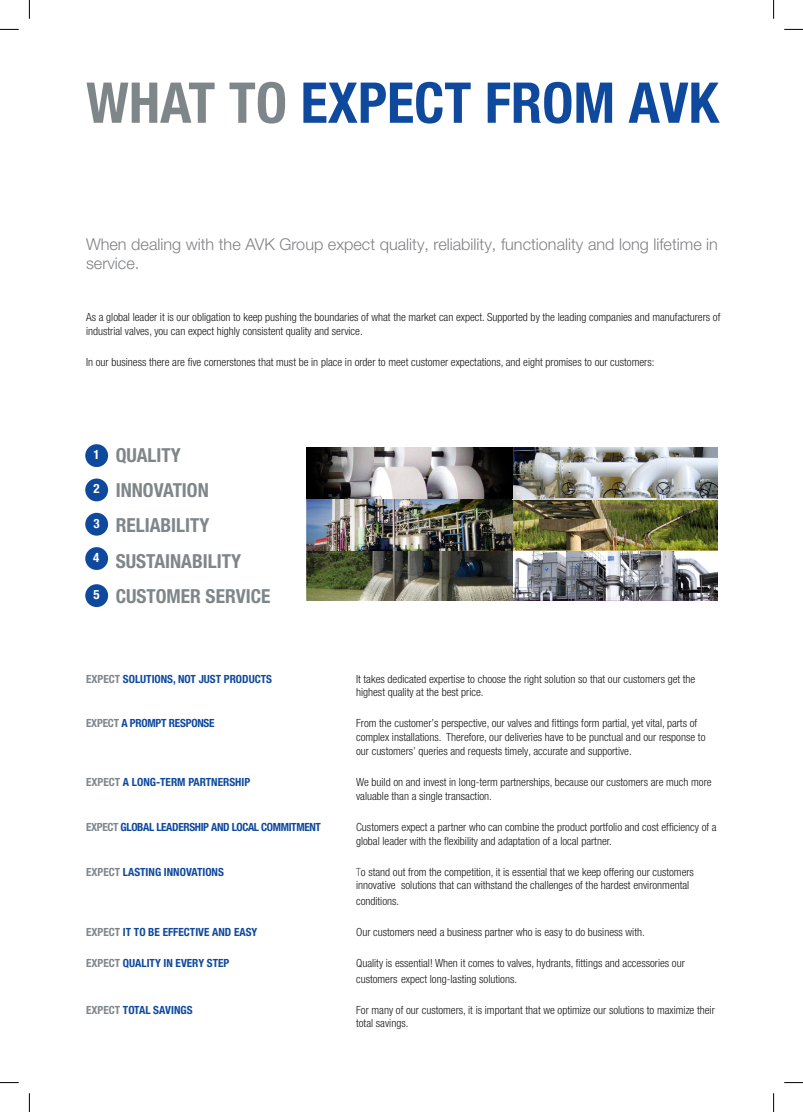
<style>
.page{position:relative;width:803px;height:1112px;background:#fff}
.page>*{position:absolute;margin:0;border:0;box-sizing:border-box;transform-origin:0 0}
.t1{font:700 condensed 56.25px "Helvetica Neue LT Pro";color:#0f499d}
.t2{font:700 condensed 19.38px/35.1px "Helvetica Neue LT Pro";color:#7f868a}
.t3{font:300 16.25px/18.8px "Helvetica Neue LT Pro";color:#808285}
.t4{font:700 condensed 12.88px "Helvetica Neue LT Com";color:#fff}
.t5{font:300 condensed 11.25px/13.8px "Helvetica Neue LT Pro";color:#171a18}
.t6{font:700 condensed 11.25px "Helvetica Neue LT Pro";color:#0f499d}
.t7{font:700 condensed 11.25px "Helvetica Neue LT Pro";letter-spacing:-.03em;color:#0f499d}
.t8{font:700 condensed 11.25px "Helvetica Neue LT Pro";letter-spacing:-.02em;color:#0f499d}
.s1{color:#7f868a}
.s2{font-weight:100}
</style>
<div class="page">
<div style="left:85px;top:444px;width:23px;height:23px;background:#0f499d;border-radius:50%"></div>
<div style="left:85px;top:478px;width:23px;height:23px;background:#0f499d;border-radius:50%"></div>
<div style="left:85px;top:512px;width:23px;height:23px;background:#0f499d;border-radius:50%"></div>
<div style="left:85px;top:547px;width:23px;height:23px;background:#0f499d;border-radius:50%"></div>
<div style="left:85px;top:584px;width:23px;height:23px;background:#0f499d;border-radius:50%"></div>
<img style="left:307px;top:550px;width:411px;height:50px">
<img style="left:307px;top:499px;width:411px;height:51px">
<img style="left:307px;top:447px;width:411px;height:52px">
<svg style="left:0;top:29px;width:19px;height:1px"></svg>
<svg style="left:784px;top:29px;width:19px;height:1px"></svg>
<svg style="left:0;top:1082px;width:19px;height:1px"></svg>
<svg style="left:784px;top:1082px;width:19px;height:1px"></svg>
<svg style="left:29px;top:0;width:1px;height:19px"></svg>
<svg style="left:29px;top:1093px;width:1px;height:18px"></svg>
<svg style="left:773px;top:0;width:1px;height:19px"></svg>
<svg style="left:773px;top:1093px;width:1px;height:18px"></svg>
<h1 class="t1" style="left:86px;top:69px;width:634px"><span class="s1">WHAT TO</span> EXPECT FROM AVK</h1>
<h3 class="t3" style="left:86px;top:234px;width:633px">When dealing with the AVK Group expect quality, reliability, functionality and long lifetime in service.</h3>
<p class="t5" style="left:86px;top:310px;width:636px">As a global leader it is our obligation to keep pushing the boundaries of what the market can expect. Supported by the leading companies and manufacturers of industrial valves, you can expect highly consistent quality and service.</p>
<p class="t5" style="left:86px;top:355px;width:570px">In our business there are five cornerstones that must be in place in order to meet customer expectations, and eight promises to our customers:</p>
<p class="t4" style="left:94px;top:446px;width:8px">1</p>
<p class="t4" style="left:94px;top:481px;width:8px">2</p>
<p class="t4" style="left:94px;top:515px;width:8px">3</p>
<p class="t4" style="left:93px;top:549px;width:8px">4</p>
<p class="t4" style="left:94px;top:586px;width:8px">5</p>
<h2 class="t2" style="left:116px;top:437px;width:156px">QUALITY<br>INNOVATION<br>RELIABILITY<br>SUSTAINABILITY<br>CUSTOMER SERVICE</h2>
<p class="t6" style="left:86px;top:671px;width:187px"><span class="s1">EXPECT</span> SOLUTIONS, NOT JUST PRODUCTS</p>
<p class="t5" style="left:356px;top:671px;width:341px">It takes dedicated expertise to choose the right solution so that our customers get the highest quality at the best price.</p>
<p class="t8" style="left:86px;top:716px;width:130px"><span class="s1">EXPECT</span> A PROMPT RESPONSE</p>
<p class="t5" style="left:356px;top:716px;width:351px">From the customer’s perspective, our valves and fittings form partial, yet vital, parts of complex installations. Therefore, our deliveries have to be punctual and our response to our customers’ queries and requests timely, accurate and supportive.</p>
<p class="t6" style="left:86px;top:775px;width:166px"><span class="s1">EXPECT</span> A LONG-TERM PARTNERSHIP</p>
<p class="t5" style="left:356px;top:774px;width:357px">We build on and invest in long-term partnerships, because our customers are much more valuable than a single transaction.</p>
<p class="t7" style="left:86px;top:819px;width:236px"><span class="s1">EXPECT</span> GLOBAL LEADERSHIP AND LOCAL COMMITMENT</p>
<p class="t5" style="left:356px;top:819px;width:362px">Customers expect a partner who can combine the product portfolio and cost efficiency of a global leader with the flexibility and adaptation of a local partner.</p>
<p class="t6" style="left:86px;top:864px;width:139px"><span class="s1">EXPECT</span> LASTING INNOVATIONS</p>
<p class="t5" style="left:356px;top:864px;width:339px"><span class="s2">T</span>o stand out from the competition, it is essential that we keep offering our customers innovative solutions that can withstand the challenges of the hardest environmental</p>
<p class="t5" style="left:356px;top:893px;width:45px">conditions.</p>
<p class="t6" style="left:86px;top:924px;width:173px"><span class="s1">EXPECT</span> IT TO BE EFFECTIVE AND EASY</p>
<p class="t5" style="left:356px;top:924px;width:290px">Our customers need a business partner who is easy to do business with.</p>
<p class="t6" style="left:86px;top:956px;width:145px"><span class="s1">EXPECT</span> QUALITY IN EVERY STEP</p>
<p class="t5" style="left:356px;top:955px;width:330px;line-height:15.5px">Quality is essential! When it comes to valves, hydrants, fittings and accessories our customers expect long-lasting solutions.</p>
<p class="t6" style="left:86px;top:1002px;width:108px"><span class="s1">EXPECT</span> TOTAL SAVINGS</p>
<p class="t5" style="left:356px;top:1002px;width:360px">For many of our customers, it is important that we optimize our solutions to maximize their total savings.</p>
</div>
